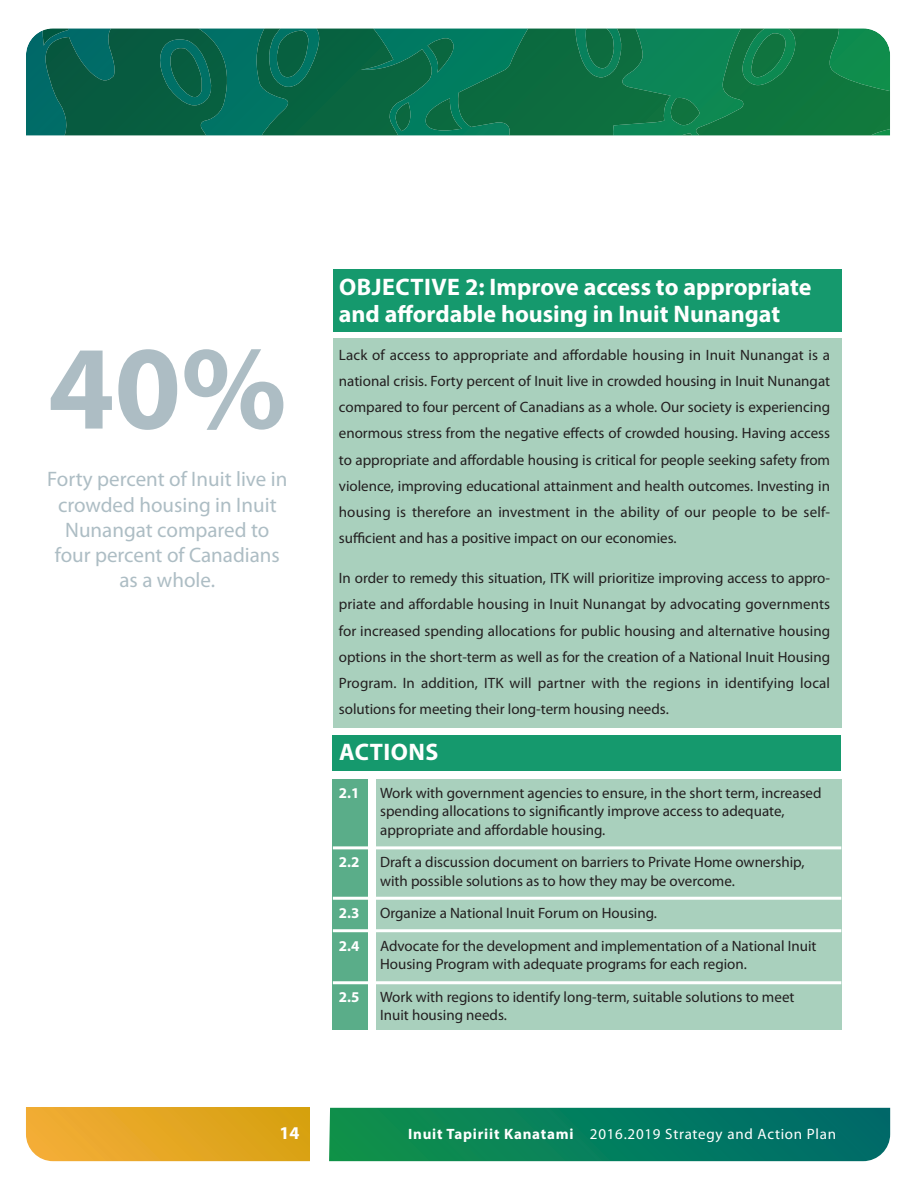
<style>
.page{position:relative;width:918px;height:1188px;background:#fff}
.page>*{position:absolute;margin:0;border:0;box-sizing:border-box;transform-origin:0 0}
.t1{font:700 120px "Myriad Pro";color:#adbdc4}
.t2{font:700 24px/27px "Myriad Pro";color:#fff}
.t3{font:700 24px "Myriad Pro";letter-spacing:.02em;color:#fff}
.t4{font:21px/25.2px "Myriad Pro";color:#adbdc4;text-align:center}
.t5{font:700 18px "Myriad Pro";color:#fff}
.t6{font:15px/26.2px "Myriad Pro";color:#231f20}
.t7{font:15px "Myriad Pro";letter-spacing:.05em;color:#fff}
.t8{font:700 15px "Myriad Pro";color:#fff}
.s1{font-weight:700}
</style>
<div class="page">
<svg style="left:26px;top:28px;width:228px;height:107px;background:#0b766c"></svg>
<svg style="left:38px;top:28px;width:197px;height:107px;background:#07634d"></svg>
<svg style="left:254px;top:28px;width:636px;height:107px;background:#0d754a"></svg>
<svg style="left:26px;top:1108px;width:283px;height:53px;background:#e5a725"></svg>
<svg style="left:329px;top:1108px;width:561px;height:53px;background:#067d5d"></svg>
<div style="left:333px;top:339px;width:508px;height:389px;background:#a9d0bd"></div>
<div style="left:333px;top:780px;width:35px;height:250px;background:#5aad89"></div>
<div style="left:376px;top:780px;width:465px;height:250px;background:#a9d0bd"></div>
<div style="left:332px;top:735px;width:509px;height:36px;background:#15996d"></div>
<div style="left:333px;top:269px;width:508px;height:63px;background:#15996d"></div>
<hr style="left:333px;top:846px;width:508px;height:3px;background:#fff">
<hr style="left:333px;top:897px;width:508px;height:3px;background:#fff">
<hr style="left:333px;top:929px;width:508px;height:3px;background:#fff">
<hr style="left:333px;top:981px;width:508px;height:3px;background:#fff">
<h1 class="t1" style="left:48px;top:343px;width:240px">40%</h1>
<h3 class="t4" style="left:47px;top:468px;width:242px">Forty percent of Inuit live in crowded housing in Inuit<br>Nunangat compared to four percent of Canadians as a whole.</h3>
<h2 class="t2" style="left:339px;top:275px;width:474px">ObjeCTIve 2: Improve access to appropriate and affordable housing in Inuit Nunangat</h2>
<p class="t6" style="left:339px;top:343px;width:493px;text-align:justify">Lack of access to appropriate and affordable housing in Inuit Nunangat is a national crisis. Forty percent of Inuit live in crowded housing in Inuit Nunangat compared to four percent of Canadians as a whole. Our society is experiencing enormous stress from the negative effects of crowded housing. Having access to appropriate and affordable housing is critical for people seeking safety from violence, improving educational attainment and health outcomes. Investing in housing is therefore an investment in the ability of our people to be self&shy;sufficient and has a positive impact on our economies.</p>
<p class="t6" style="left:339px;top:566px;width:493px;text-align:justify">In order to remedy this situation, ITK will prioritize improving access to appro&shy;priate and affordable housing in Inuit Nunangat by advocating governments for increased spending allocations for public housing and alternative housing options in the short-term as well as for the creation of a National Inuit Housing Program. In addition, ITK will partner with the regions in identifying local solutions for meeting their long-term housing needs.</p>
<h2 class="t3" style="left:339px;top:743px;width:101px">ACTIONS</h2>
<p class="t8" style="left:339px;top:787px;width:22px">2.1</p>
<p class="t6" style="left:380px;top:784px;width:443px;line-height:18.8px">Work with government agencies to ensure, in the short term, increased spending allocations to significantly improve access to adequate, appropriate and affordable housing.</p>
<p class="t8" style="left:339px;top:857px;width:22px">2.2</p>
<p class="t6" style="left:380px;top:854px;width:426px;line-height:18.8px">Draft a discussion document on barriers to Private Home ownership, with possible solutions as to how they may be overcome.</p>
<p class="t8" style="left:339px;top:908px;width:22px">2.3</p>
<p class="t6" style="left:380px;top:901px;width:278px">Organize a National Inuit Forum on Housing.</p>
<p class="t8" style="left:339px;top:940px;width:22px">2.4</p>
<p class="t6" style="left:380px;top:937px;width:438px;line-height:18.8px">Advocate for the development and implementation of a National Inuit<br>Housing Program with adequate programs for each region.</p>
<p class="t8" style="left:339px;top:991px;width:22px">2.5</p>
<p class="t6" style="left:380px;top:988px;width:416px;line-height:18.8px">Work with regions to identify long-term, suitable solutions to meet<br>Inuit housing needs.</p>
<p class="t5" style="left:280px;top:1127px;width:21px">14</p>
<p class="t7" style="left:408px;top:1128px;width:430px"><span class="s1">Inuit Tapiriit Kanatami</span> 2016.2019 Strategy and Action Plan</p>
</div>
